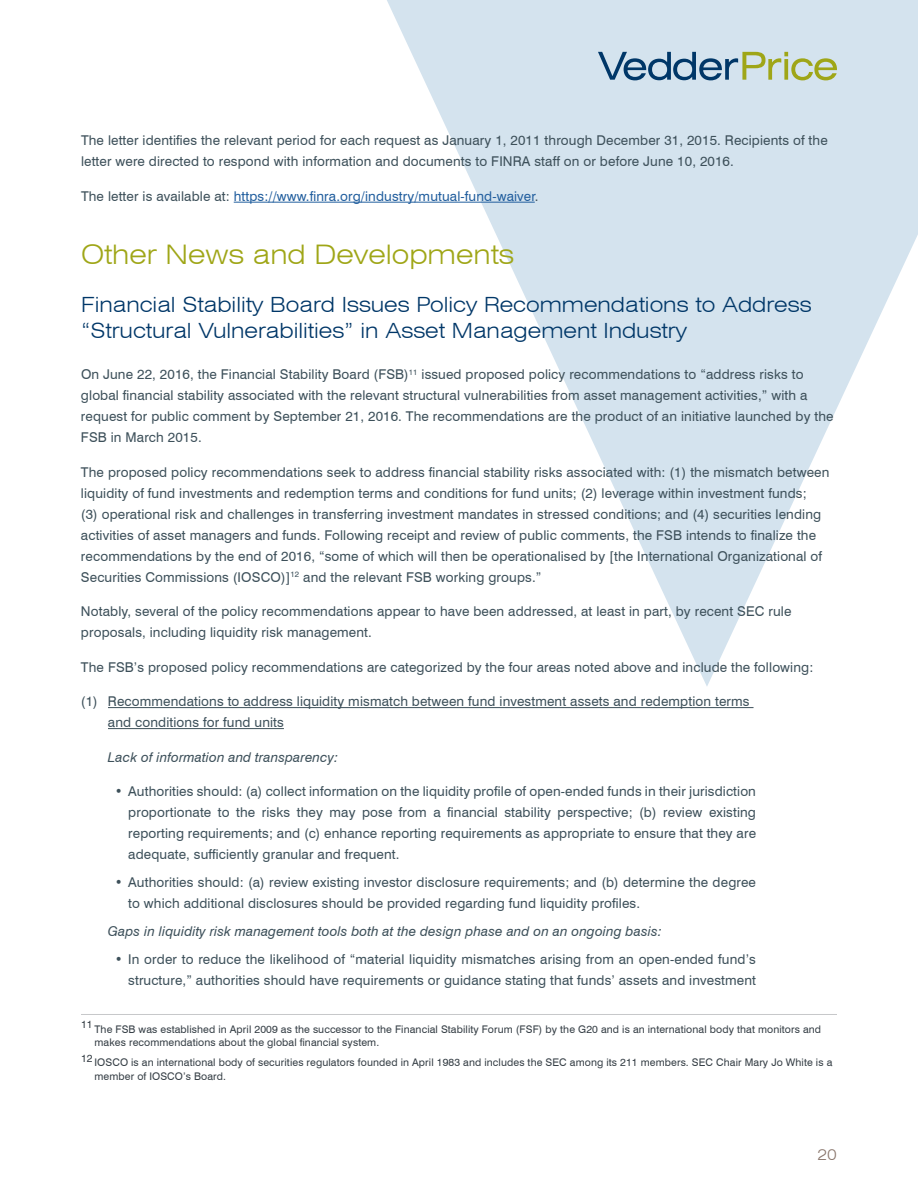
<style>
.page{position:relative;width:918px;height:1188px;background:#fff}
.page>*{position:absolute;margin:0;border:0;box-sizing:border-box;transform-origin:0 0}
.t1{font:300 expanded 27px "Swiss 721 BT";color:#9fa617}
.t2{font:300 expanded 21px/25.5px "Swiss 721 BT";color:#003768}
.t3{font:300 expanded 15px "Swiss 721 BT";color:#88746a}
.t4{font:13.5px/21px "Swiss 721 BT";letter-spacing:.01em;color:#3d505a}
.t5{font:italic 13.5px "Swiss 721 BT";letter-spacing:.01em;color:#3d505a}
.t6{font:13.5px "Swiss 721 BT";letter-spacing:.01em;color:#215e9e}
.t7{font:10.5px/13.5px "Swiss 721 BT";letter-spacing:.01em;color:#353e45}
.s1{color:#3d505a}
</style>
<div class="page">
<svg style="left:351px;top:0;width:567px;height:686px;fill:#d4e3ee"></svg>
<svg style="left:598px;top:52px;width:239px;height:28px;background:#a1b7b5"></svg>
<hr style="left:81px;top:1014px;width:756px;height:1px;background:#c7c8ca">
<hr style="left:234px;top:202px;width:301px;height:1px;background:#215e9e">
<hr style="left:108px;top:707px;width:646px;height:1px;background:#3d505a">
<hr style="left:108px;top:728px;width:176px;height:1px;background:#3d505a">
<p class="t4" style="left:81px;top:130px;width:748px">The letter identifies the relevant period for each request as January 1, 2011 through December 31, 2015. Recipients of the letter were directed to respond with information and documents to FINRA staff on or before June 10, 2016.</p>
<p class="t6" style="left:81px;top:188px;width:459px"><span class="s1">The letter is available at:</span> https://www.finra.org/industry/mutual-fund-waiver<span class="s1">.</span></p>
<h1 class="t1" style="left:81px;top:239px;width:435px">Other News and Developments</h1>
<h2 class="t2" style="left:81px;top:292px;width:732px">Financial Stability Board Issues Policy Recommendations to Address “Structural Vulnerabilities” in Asset Management Industry</h2>
<p class="t4" style="left:81px;top:364px;width:754px">On June 22, 2016, the Financial Stability Board (FSB)<sup>11</sup> issued proposed policy recommendations to “address risks to global financial stability associated with the relevant structural vulnerabilities from asset management activities,” with a request for public comment by September 21, 2016. The recommendations are the product of an initiative launched by the FSB in March 2015.</p>
<p class="t4" style="left:81px;top:461px;width:750px">The proposed policy recommendations seek to address financial stability risks associated with: (1) the mismatch between liquidity of fund investments and redemption terms and conditions for fund units; (2) leverage within investment funds;<br>(3) operational risk and challenges in transferring investment mandates in stressed conditions; and (4) securities lending activities of asset managers and funds. Following receipt and review of public comments, the FSB intends to finalize the recommendations by the end of 2016, “some of which will then be operationalised by [the International Organizational of Securities Commissions (IOSCO)]<sup>12</sup> and the relevant FSB working groups.”</p>
<p class="t4" style="left:81px;top:601px;width:712px">Notably, several of the policy recommendations appear to have been addressed, at least in part, by recent SEC rule proposals, including liquidity risk management.</p>
<p class="t4" style="left:81px;top:656px;width:734px">The FSB’s proposed policy recommendations are categorized by the four areas noted above and include the following:</p>
<p class="t4" style="left:108px;top:691px;width:643px;text-indent:-27px">(1) Recommendations to address liquidity mismatch between fund investment assets and redemption terms and conditions for fund units</p>
<p class="t5" style="left:108px;top:749px;width:232px">Lack of information and transparency:</p>
<p class="t4" style="left:128px;top:781px;width:629px;text-align:justify;text-indent:-14px">• Authorities should: (a) collect information on the liquidity profile of open-ended funds in their jurisdiction proportionate to the risks they may pose from a financial stability perspective; (b) review existing reporting requirements; and (c) enhance reporting requirements as appropriate to ensure that they are adequate, sufficiently granular and frequent.</p>
<p class="t4" style="left:128px;top:872px;width:629px;text-indent:-14px">• Authorities should: (a) review existing investor disclosure requirements; and (b) determine the degree to which additional disclosures should be provided regarding fund liquidity profiles.</p>
<p class="t5" style="left:108px;top:923px;width:555px">Gaps in liquidity risk management tools both at the design phase and on an ongoing basis:</p>
<p class="t4" style="left:115px;top:948px;width:643px;text-align:right">• In order to reduce the likelihood of “material liquidity mismatches arising from an open-ended fund’s structure,” authorities should have requirements or guidance stating that funds’ assets and investment</p>
<p class="t7" style="left:95px;top:1022px;width:728px;text-indent:-14px">11 The FSB was established in April 2009 as the successor to the Financial Stability Forum (FSF) by the G20 and is an international body that monitors and makes recommendations about the global financial system.</p>
<p class="t7" style="left:95px;top:1056px;width:739px;text-indent:-14px">12 IOSCO is an international body of securities regulators founded in April 1983 and includes the SEC among its 211 members. SEC Chair Mary Jo White is a member of IOSCO’s Board.</p>
<p class="t3" style="left:818px;top:1146px;width:21px">20</p>
</div>
